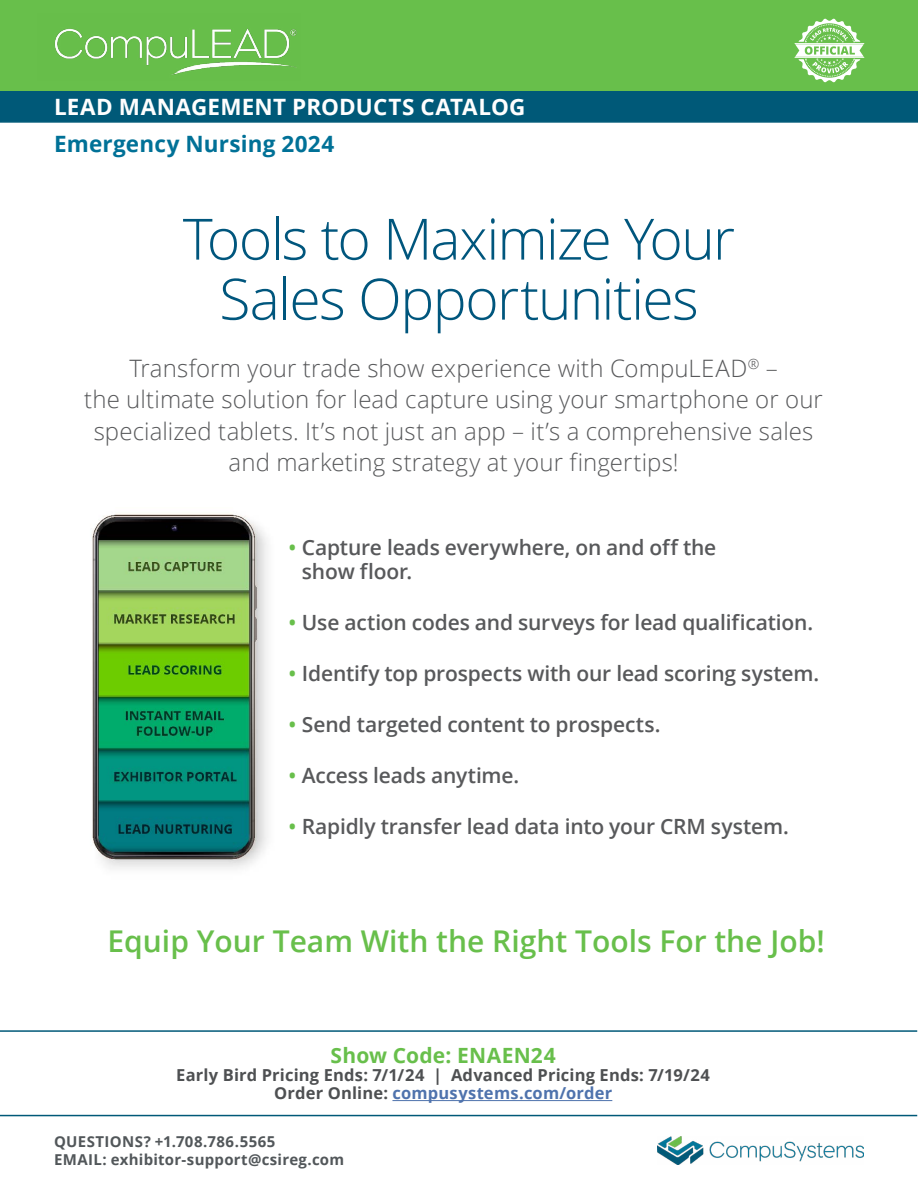
<style>
.page{position:relative;width:918px;height:1188px;background:#fff}
.page>*{position:absolute;margin:0;border:0;box-sizing:border-box;transform-origin:0 0}
.t1{font:300 57px/60px "Open Sans";letter-spacing:-.03em;color:#00567d;text-align:center}
.t2{font:600 30px "Open Sans";color:#68bf4b}
.t3{font:300 24px/31.5px "Open Sans";letter-spacing:.005em;color:#58595b;text-align:center}
.t4{font:700 22.5px "Open Sans";letter-spacing:.01em;color:#fefefe}
.t5{font:700 22.5px "Open Sans";letter-spacing:.01em;color:#007197}
.t6{font:600 21px/24px "Open Sans";letter-spacing:-.01em;color:#58595b}
.t7{font:700 21px "Open Sans";letter-spacing:.01em;color:#68bf4b}
.t8{font:700 16.5px/18px "Open Sans";letter-spacing:.015em;color:#4e5052;text-align:center}
.t9{font:700 15px/18px "Open Sans";letter-spacing:.02em;color:#52575a}
.s1{color:#68bf4b}
.s2{color:#4f73ad}
</style>
<div class="page">
<div style="left:0;top:91px;width:918px;height:32px;background:#005978;border:2px solid #005978"></div>
<div style="left:0;top:0;width:918px;height:91px;background:#68bf4b"></div>
<svg style="left:794px;top:19px;width:71px;height:63px"></svg>
<img style="left:54px;top:28px;width:243px;height:47px">
<img style="left:657px;top:1137px;width:207px;height:28px">
<hr style="left:0;top:1115px;width:917px;height:1px;background:#005978">
<hr style="left:0;top:1030px;width:917px;height:2px;background:#005978">
<hr style="left:392px;top:1100px;width:220px;height:1px;background:#4f73ad">
<img style="left:92px;top:514px;width:176px;height:355px">
<p class="t4" style="left:54px;top:91px;width:473px">LEAD MANAGEMENT PRODUCTS CATALOG</p>
<p class="t5" style="left:54px;top:128px;width:282px">Emergency Nursing 2024</p>
<h1 class="t1" style="left:183px;top:207px;width:554px">Tools to Maximize Your<br>Sales Opportunities</h1>
<p class="t3" style="left:84px;top:352px;width:740px">Transform your trade show experience with CompuLEAD<sup>®</sup> –<br>the ultimate solution for lead capture using your smartphone or our specialized tablets. It’s not just an app – it’s a comprehensive sales and marketing strategy at your fingertips!</p>
<p class="t6" style="left:302px;top:535px;width:416px;text-indent:-14px"><span class="s1">•</span> Capture leads everywhere, on and off the show floor.</p>
<p class="t6" style="left:288px;top:610px;width:526px"><span class="s1">•</span> Use action codes and surveys for lead qualification.</p>
<p class="t6" style="left:288px;top:661px;width:533px"><span class="s1">•</span> Identify top prospects with our lead scoring system.</p>
<p class="t6" style="left:288px;top:712px;width:374px"><span class="s1">•</span> Send targeted content to prospects.</p>
<p class="t6" style="left:288px;top:763px;width:232px"><span class="s1">•</span> Access leads anytime.</p>
<p class="t6" style="left:288px;top:814px;width:502px"><span class="s1">•</span> Rapidly transfer lead data into your CRM system.</p>
<h2 class="t2" style="left:108px;top:920px;width:719px">Equip Your Team With the Right Tools For the Job!</h2>
<p class="t7" style="left:331px;top:1041px;width:227px">Show Code: ENAEN24</p>
<p class="t8" style="left:176px;top:1066px;width:535px">Early Bird Pricing Ends: 7/1/24 | Advanced Pricing Ends: 7/19/24<br>Order Online: <span class="s2">compusystems.com/order</span></p>
<p class="t9" style="left:54px;top:1132px;width:292px">QUESTIONS? +1.708.786.5565<br>EMAIL: exhibitor-support@csireg.com</p>
</div>
